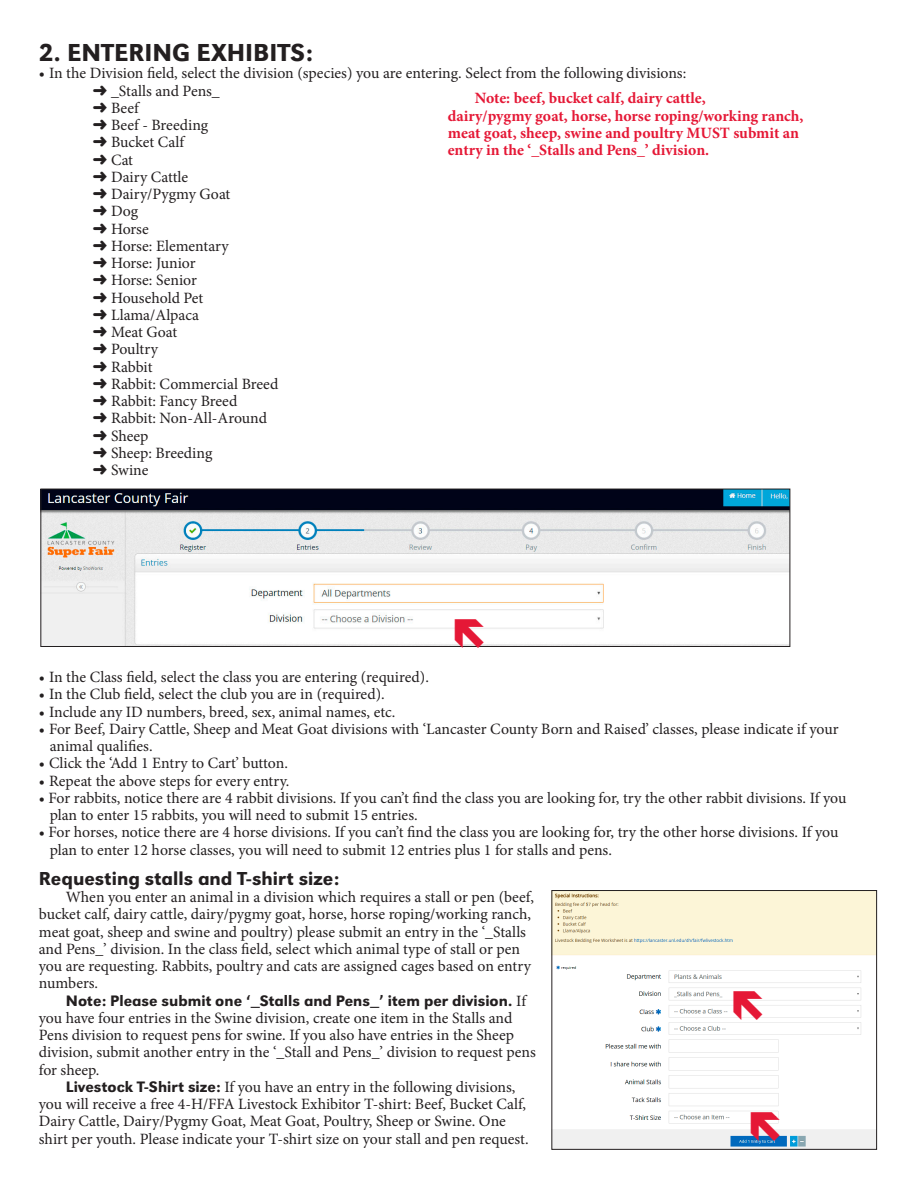
<style>
.page{position:relative;width:918px;height:1188px;background:#fff}
.page>*{position:absolute;margin:0;border:0;box-sizing:border-box;transform-origin:0 0}
.Subhead_--_UNL_Toolbox{font:500 25.5px "URW Grotesk";color:#231f20}
.Subhead_--_UNL_Toolbox-2{font:500 19.5px "URW Grotesk";color:#231f20}
.Bullets_indented_--_UNL_Toolbox{font:15.75px/17.2px "Minion Pro";letter-spacing:-.005em;color:#231f20}
.Body_text_--_UNL_Toolbox{font:15.75px/17.2px "Minion Pro";color:#231f20}
.Body_text_--_UNL_Toolbox-2{font:700 15.75px/17.2px "Minion Pro";color:#e51836}
.s1{font-family:"URW Grotesk";font-weight:500}
</style>
<div class="page">
<img style="left:42px;top:491px;width:746px;height:154px">
<div style="left:40px;top:489px;width:750px;height:158px;border:1px solid #231f20"></div>
<img style="left:554px;top:892px;width:321px;height:256px">
<div style="left:552px;top:890px;width:325px;height:260px;border:1px solid #231f20"></div>
<svg style="left:455px;top:618px;width:29px;height:29px"></svg>
<svg style="left:734px;top:991px;width:28px;height:29px"></svg>
<svg style="left:751px;top:1111px;width:29px;height:30px"></svg>
<p class="Subhead_--_UNL_Toolbox" style="left:39px;top:38px;width:276px">2. ENTERING EXHIBITS:</p>
<p class="Bullets_indented_--_UNL_Toolbox" style="left:111px;top:65px;width:577px;text-indent:-72px">• In the Division field, select the division (species) you are entering. Select from the following divisions: _Stalls and Pens_</p>
<p class="Bullets_indented_--_UNL_Toolbox" style="left:111px;top:99px;width:29px">Beef</p>
<p class="Bullets_indented_--_UNL_Toolbox" style="left:111px;top:116px;width:99px">Beef - Breeding</p>
<p class="Bullets_indented_--_UNL_Toolbox" style="left:111px;top:134px;width:75px">Bucket Calf</p>
<p class="Bullets_indented_--_UNL_Toolbox" style="left:111px;top:151px;width:24px">Cat</p>
<p class="Bullets_indented_--_UNL_Toolbox" style="left:111px;top:168px;width:79px">Dairy Cattle</p>
<p class="Bullets_indented_--_UNL_Toolbox" style="left:111px;top:185px;width:121px">Dairy/Pygmy Goat</p>
<p class="Bullets_indented_--_UNL_Toolbox" style="left:111px;top:203px;width:29px">Dog</p>
<p class="Bullets_indented_--_UNL_Toolbox" style="left:111px;top:220px;width:39px">Horse</p>
<p class="Bullets_indented_--_UNL_Toolbox" style="left:111px;top:237px;width:119px">Horse: Elementary</p>
<p class="Bullets_indented_--_UNL_Toolbox" style="left:111px;top:254px;width:86px">Horse: Junior</p>
<p class="Bullets_indented_--_UNL_Toolbox" style="left:111px;top:272px;width:87px">Horse: Senior</p>
<p class="Bullets_indented_--_UNL_Toolbox" style="left:111px;top:289px;width:94px">Household Pet</p>
<p class="Bullets_indented_--_UNL_Toolbox" style="left:111px;top:306px;width:89px">Llama/Alpaca</p>
<p class="Bullets_indented_--_UNL_Toolbox" style="left:111px;top:323px;width:68px">Meat Goat</p>
<p class="Bullets_indented_--_UNL_Toolbox" style="left:111px;top:341px;width:48px">Poultry</p>
<p class="Bullets_indented_--_UNL_Toolbox" style="left:111px;top:358px;width:43px">Rabbit</p>
<p class="Bullets_indented_--_UNL_Toolbox" style="left:111px;top:375px;width:169px">Rabbit: Commercial Breed</p>
<p class="Bullets_indented_--_UNL_Toolbox" style="left:111px;top:392px;width:128px">Rabbit: Fancy Breed</p>
<p class="Bullets_indented_--_UNL_Toolbox" style="left:111px;top:410px;width:158px">Rabbit: Non-All-Around</p>
<p class="Bullets_indented_--_UNL_Toolbox" style="left:111px;top:427px;width:39px">Sheep</p>
<p class="Bullets_indented_--_UNL_Toolbox" style="left:111px;top:444px;width:103px">Sheep: Breeding</p>
<p class="Bullets_indented_--_UNL_Toolbox" style="left:111px;top:461px;width:39px">Swine</p>
<p class="Body_text_--_UNL_Toolbox-2" style="left:448px;top:89px;width:357px;text-indent:27px">Note: beef, bucket calf, dairy cattle,<br>dairy/pygmy goat, horse, horse roping/working ranch, meat goat, sheep, swine and poultry MUST submit an entry in the ‘_Stalls and Pens_’ division.</p>
<p class="Bullets_indented_--_UNL_Toolbox" style="left:39px;top:668px;width:392px">• In the Class field, select the class you are entering (required).</p>
<p class="Bullets_indented_--_UNL_Toolbox" style="left:39px;top:686px;width:347px">• In the Club field, select the club you are in (required).</p>
<p class="Bullets_indented_--_UNL_Toolbox" style="left:39px;top:703px;width:358px">• Include any ID numbers, breed, sex, animal names, etc.</p>
<p class="Bullets_indented_--_UNL_Toolbox" style="left:50px;top:720px;width:790px;text-indent:-11px">• For Beef, Dairy Cattle, Sheep and Meat Goat divisions with ‘Lancaster County Born and Raised’ classes, please indicate if your animal qualifies.</p>
<p class="Bullets_indented_--_UNL_Toolbox" style="left:39px;top:755px;width:251px">• Click the ‘Add 1 Entry to Cart’ button.</p>
<p class="Bullets_indented_--_UNL_Toolbox" style="left:39px;top:772px;width:252px">• Repeat the above steps for every entry.</p>
<p class="Bullets_indented_--_UNL_Toolbox" style="left:50px;top:789px;width:798px;text-indent:-11px">• For rabbits, notice there are 4 rabbit divisions. If you can’t find the class you are looking for, try the other rabbit divisions. If you plan to enter 15 rabbits, you will need to submit 15 entries.</p>
<p class="Bullets_indented_--_UNL_Toolbox" style="left:50px;top:824px;width:790px;text-indent:-11px">• For horses, notice there are 4 horse divisions. If you can’t find the class you are looking for, try the other horse divisions. If you plan to enter 12 horse classes, you will need to submit 12 entries plus 1 for stalls and pens.</p>
<p class="Subhead_--_UNL_Toolbox-2" style="left:39px;top:867px;width:302px">Requesting stalls and T-shirt size:</p>
<p class="Body_text_--_UNL_Toolbox" style="left:39px;top:889px;width:497px;text-indent:27px">When you enter an animal in a division which requires a stall or pen (beef, bucket calf, dairy cattle, dairy/pygmy goat, horse, horse roping/working ranch, meat goat, sheep and swine and poultry) please submit an entry in the ‘_Stalls and Pens_’ division. In the class field, select which animal type of stall or pen you are requesting. Rabbits, poultry and cats are assigned cages based on entry numbers.</p>
<p class="Body_text_--_UNL_Toolbox" style="left:39px;top:992px;width:498px;text-indent:27px"><span class="s1">Note: Please submit one ‘_Stalls and Pens_’ item per division.</span> If you have four entries in the Swine division, create one item in the Stalls and Pens division to request pens for swine. If you also have entries in the Sheep division, submit another entry in the ‘_Stall and Pens_’ division to request pens for sheep.</p>
<p class="Body_text_--_UNL_Toolbox" style="left:39px;top:1078px;width:491px;text-indent:27px"><span class="s1">Livestock T-Shirt size:</span> If you have an entry in the following divisions, you will receive a free 4-H/FFA Livestock Exhibitor T-shirt: Beef, Bucket Calf, Dairy Cattle, Dairy/Pygmy Goat, Meat Goat, Poultry, Sheep or Swine. One shirt per youth. Please indicate your T-shirt size on your stall and pen request.</p>
</div>
